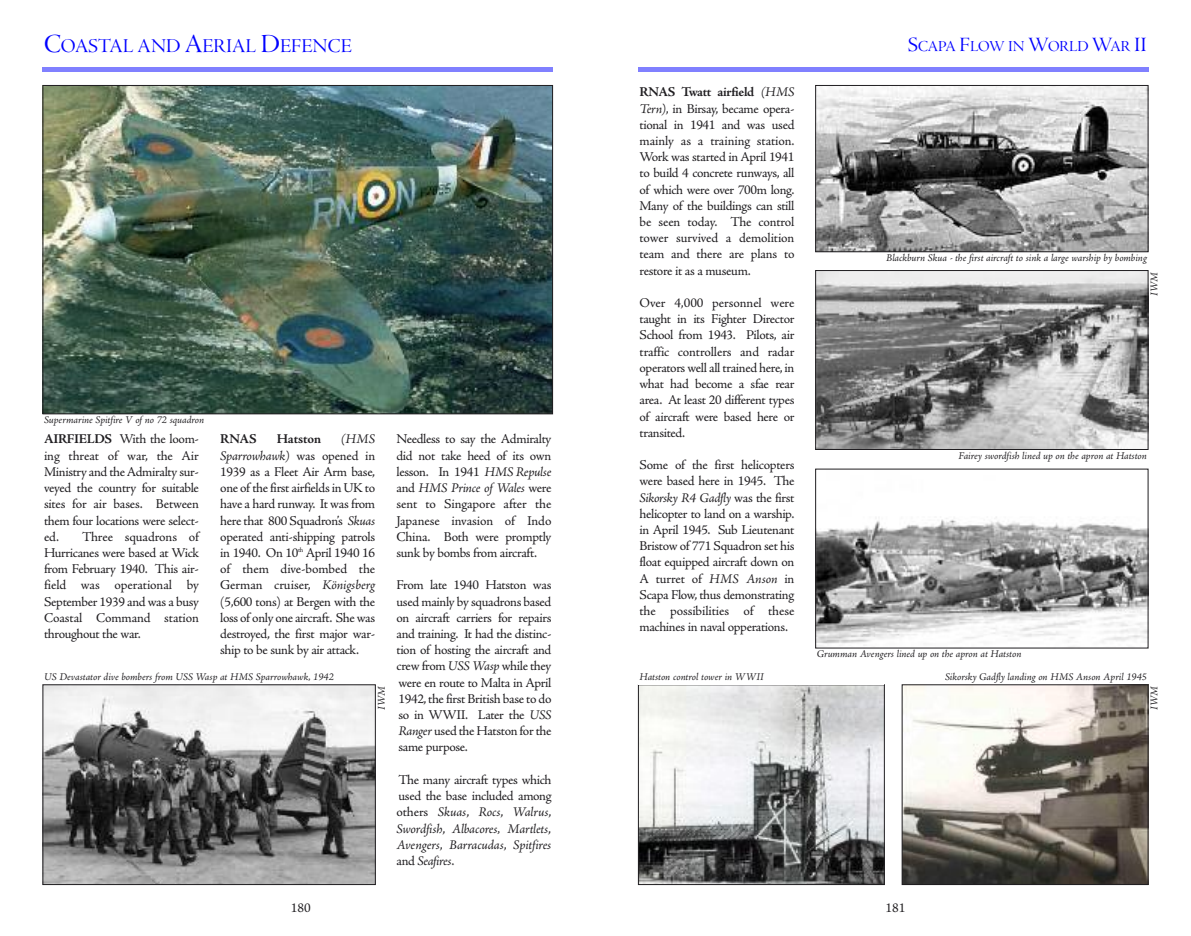
<style>
.page{position:relative;width:1191px;height:936px;background:#fff}
.page>*{position:absolute;margin:0;border:0;box-sizing:border-box;transform-origin:0 0}
.t1{font:20.25px "Adobe Jenson Pro Disp";color:#00f}
.t2{font:15.75px "Adobe Jenson Pro Disp";letter-spacing:-.005em;color:#00f}
.t3{font:13.5px/16.2px "Adobe Jenson Pro";letter-spacing:-.025em;color:#201e21;text-align:justify}
.t4{font:italic 13.5px/16.2px "Adobe Jenson Pro";letter-spacing:-.015em;color:#201e21;text-align:justify}
.t5{font:700 13.5px "Adobe Jenson Pro";letter-spacing:-.01em;color:#201e21}
.t6{font:italic 10.5px "Adobe Jenson Pro";letter-spacing:-.005em;color:#201e21}
.s1{font-size:27px}
.s2{font-weight:700}
.s3{font-style:italic}
.s4{font-style:normal}
.s5{font-size:21px}
</style>
<div class="page">
<hr style="left:638px;top:68px;width:510px;height:4px;background:#8080ff">
<img style="left:640px;top:686px;width:242px;height:196px">
<div style="left:638px;top:684px;width:246px;height:200px;border:1px solid #201e21"></div>
<img style="left:903px;top:686px;width:243px;height:196px">
<div style="left:901px;top:684px;width:247px;height:200px;border:1px solid #201e21"></div>
<img style="left:817px;top:272px;width:329px;height:176px">
<div style="left:815px;top:270px;width:333px;height:180px;border:1px solid #201e21"></div>
<img style="left:817px;top:87px;width:329px;height:163px">
<div style="left:815px;top:85px;width:333px;height:167px;border:1px solid #201e21"></div>
<hr style="left:43px;top:68px;width:510px;height:4px;background:#8080ff">
<img style="left:45px;top:87px;width:506px;height:325px">
<img style="left:45px;top:686px;width:329px;height:196px">
<div style="left:43px;top:684px;width:333px;height:200px;border:1px solid #201e21"></div>
<img style="left:817px;top:517px;width:329px;height:129px">
<h1 class="t1" style="left:44px;top:39px;width:309px"><span class="s1">C</span>OASTAL AND <span class="s1">A</span>ERIAL <span class="s1">D</span>EFENCE</h1>
<p class="t6" style="left:44px;top:416px;width:162px">Supermarine Spitfire V of no 72 squadron</p>
<p class="t3" style="left:44px;top:432px;width:156px"><span class="s2">AIRFIELDS</span> With the loom&shy;ing threat of war, the Air Ministry and theAdmiralty sur&shy;veyed the country for suitable sites for air bases. Between them four locations were select&shy;ed. Three squadrons of Hurricanes were based at Wick from February 1940. This air&shy;field was operational by September 1939 and was a busy Coastal Command station throughout the war.</p>
<p class="t5" style="left:220px;top:434px;width:38px">RNAS</p>
<p class="t5" style="left:277px;top:434px;width:46px">Hatston</p>
<p class="t3" style="left:220px;top:432px;width:156px;text-indent:121px"><span class="s3">(HMS Sparrowhawk)</span> was opened in 1939 as a Fleet Air Arm base, one of the first airfields in UK to have a hard runway. It was from here that 800 Squadron’s <span class="s3">Skuas </span>operated anti-shipping patrols in 1940. On 10<sup>th</sup> April 1940 16 of them dive-bombed the German cruiser, <span class="s3">Königsberg </span>(5,600 tons) at Bergen with the loss of only one aircraft. She was destroyed, the first major war&shy;ship to be sunk by air attack.</p>
<p class="t3" style="left:396px;top:432px;width:156px">Needless to say the Admiralty did not take heed of its own lesson. In 1941 <span class="s3">HMS Repulse </span>and <span class="s3">HMS Prince of Wales</span> were sent to Singapore after the Japanese invasion of Indo China. Both were promptly sunk by bombs from aircraft.</p>
<p class="t3" style="left:396px;top:578px;width:156px">From late 1940 Hatston was used mainly by squadrons based on aircraft carriers for repairs and training. It had the distinc&shy;tion of hosting the aircraft and crew from <span class="s3">USS Wasp</span> while they were en route to Malta in April 1942,the first British base to do so in WWII. Later the <span class="s3">USS Ranger</span> used the Hatston for the same purpose.</p>
<p class="t4" style="left:396px;top:772px;width:156px"><span class="s4">The many aircraft types which used the base included among others</span> Skuas<span class="s4">,</span> Rocs<span class="s4">,</span> Walrus<span class="s4">, </span>Swordfish<span class="s4">,</span> Albacores, Martlets<span class="s4">, </span>Avengers<span class="s4">,</span> Barracudas<span class="s4">,</span> Spitfires <span class="s4">and</span> Seafires<span class="s4">.</span></p>
<p class="t6" style="left:44px;top:672px;width:291px">US Devastator dive bombers from USS Wasp at HMS Sparrowhawk, 1942</p>
<p class="t6" style="left:377px;top:710px;width:26px;rotate:-90deg">IWM</p>
<p class="t3" style="left:291px;top:900px;width:21px">180</p>
<p class="t3" style="left:639px;top:85px;width:156px"><span class="s2">RNAS Twatt airfield</span> <span class="s3">(HMS Tern)</span>, in Birsay, became opera&shy;tional in 1941 and was used mainly as a training station.<br>Work was started in April 1941 to build 4 concrete runways, all of which were over 700m long.<br>Many of the buildings can still be seen today. The control tower survived a demolition team and there are plans to restore it as a museum.</p>
<p class="t3" style="left:639px;top:296px;width:156px">Over 4,000 personnel were taught in its Fighter Director School from 1943. Pilots, air traffic controllers and radar operators well all trained here,in what had become a sfae rear area. At least 20 different types of aircraft were based here or transited.</p>
<p class="t3" style="left:639px;top:458px;width:156px">Some of the first helicopters were based here in 1945. The <span class="s3">Sikorsky R4 Gadfly</span> was the first helicopter to land on a warship. in April 1945. Sub Lieutenant Bristow of 771 Squadron set his float equipped aircraft down on A turret of <span class="s3">HMS Anson</span> in Scapa Flow, thus demonstrating the possibilities of these machines in naval opperations.</p>
<p class="t6" style="left:639px;top:672px;width:126px">Hatston control tower in WWII</p>
<p class="t2" style="left:907px;top:40px;width:241px"><span class="s5">S</span>CAPA <span class="s5">F</span>LOW IN <span class="s5">W</span>ORLD <span class="s5">W</span>AR <span class="s5">II</span></p>
<p class="t6" style="left:886px;top:254px;width:262px">Blackburn Skua - the first aircraft to sink a large warship by bombing</p>
<p class="t6" style="left:1150px;top:296px;width:26px;rotate:-90deg">IWM</p>
<p class="t6" style="left:958px;top:451px;width:190px">Fairey swordfish lined up on the apron at Hatston</p>
<p class="t6" style="left:816px;top:650px;width:206px">Grumman Avengers lined up on the apron at Hatston</p>
<p class="t6" style="left:945px;top:672px;width:203px">Sikorsky Gadfly landing on HMS Anson April 1945</p>
<p class="t6" style="left:1150px;top:710px;width:26px;rotate:-90deg">IWM</p>
<p class="t3" style="left:885px;top:900px;width:21px">181</p>
</div>
